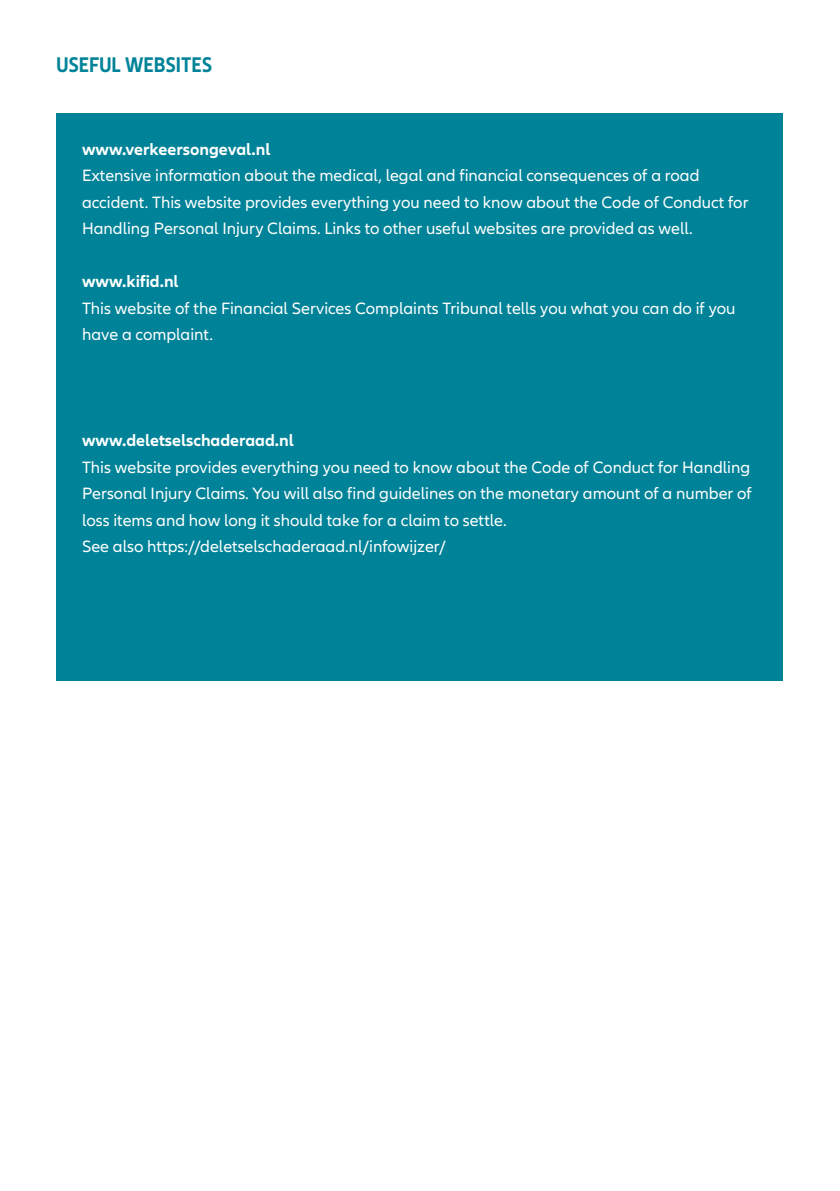
<style>
.page{position:relative;width:840px;height:1191px;background:#fff}
.page>*{position:absolute;margin:0;border:0;box-sizing:border-box;transform-origin:0 0}
.Subheadline_Text{font:700 condensed 22px "Allianz Neo";color:#008398}
.Glance_copy_9_5_13_2{font:17px/26.4px "Allianz Neo";color:#fff}
.Glance_copy_9_5_13_2-2{font:700 17px "Allianz Neo";color:#fff}
</style>
<div class="page">
<div style="left:57px;top:113px;width:725px;height:567px;background:#008398"></div>
<p class="Subheadline_Text" style="left:56px;top:52px;width:157px">USEFUL WEBSITES</p>
<p class="Glance_copy_9_5_13_2-2" style="left:82px;top:139px;width:190px">www.verkeersongeval.nl</p>
<p class="Glance_copy_9_5_13_2" style="left:82px;top:163px;width:618px">Extensive information about the medical, legal and financial consequences of a road</p>
<p class="Glance_copy_9_5_13_2" style="left:82px;top:189px;width:667px">accident. This website provides everything you need to know about the Code of Conduct for<br>Handling Personal Injury Claims. Links to other useful websites are provided as well.</p>
<p class="Glance_copy_9_5_13_2-2" style="left:82px;top:272px;width:98px">www.kifid.nl</p>
<p class="Glance_copy_9_5_13_2" style="left:82px;top:295px;width:654px">This website of the Financial Services Complaints Tribunal tells you what you can do if you have a complaint.</p>
<p class="Glance_copy_9_5_13_2-2" style="left:82px;top:431px;width:213px">www.deletselschaderaad.nl</p>
<p class="Glance_copy_9_5_13_2" style="left:82px;top:454px;width:671px;text-align:justify">This website provides everything you need to know about the Code of Conduct for Handling Personal Injury Claims. You will also find guidelines on the monetary amount of a number of loss items and how long it should take for a claim to settle.</p>
<p class="Glance_copy_9_5_13_2" style="left:82px;top:534px;width:365px">See also https://deletselschaderaad.nl/infowijzer/</p>
</div>
